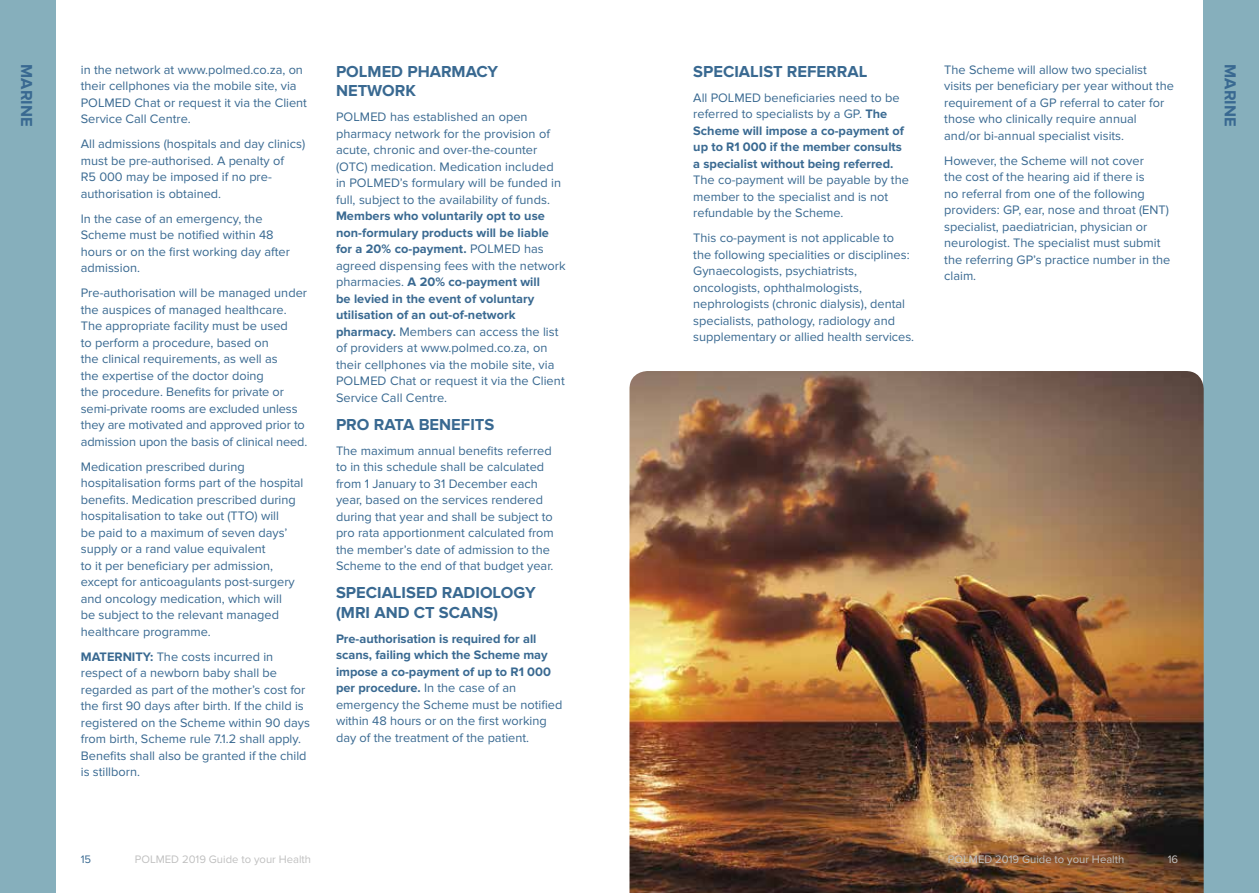
<style>
.page{position:relative;width:1259px;height:893px;background:#fff}
.page>*{position:absolute;margin:0;border:0;box-sizing:border-box;transform-origin:0 0}
.t1{font:700 16.5px/19.5px "Proxima Nova";color:#396991}
.t2{font:12.75px/16.5px "Proxima Nova";color:#396991}
.t3{font:700 12.75px/16.5px "Proxima Nova";color:#396991}
.t4{font:11.25px "Proxima Nova";color:#c0c0c0}
.t5{font:11.25px "Proxima Nova";color:#396991}
.s1{font-weight:700}
.s2{font-weight:400}
</style>
<div class="page">
<div style="left:1203px;top:0;width:56px;height:893px;background:#86afbc"></div>
<div style="left:0;top:0;width:55px;height:893px;background:#86afbc"></div>
<img style="left:629px;top:371px;width:574px;height:522px">
<p class="t1" style="left:36px;top:64px;width:64px;rotate:90deg">MARINE</p>
<p class="t1" style="left:1239px;top:64px;width:64px;rotate:90deg">MARINE</p>
<p class="t2" style="left:944px;top:62px;width:231px">The Scheme will allow two specialist visits per beneficiary per year without the requirement of a GP referral to cater for those who clinically require annual and/or bi-annual specialist visits.</p>
<p class="t2" style="left:944px;top:153px;width:228px">However, the Scheme will not cover<br>the cost of the hearing aid if there is<br>no referral from one of the following providers: GP, ear, nose and throat (ENT) specialist, paediatrician, physician or neurologist. The specialist must submit the referring GP’s practice number in the claim.</p>
<p class="t2" style="left:81px;top:62px;width:228px">in the network at www.polmed.co.za, on their cellphones via the mobile site, via POLMED Chat or request it via the Client Service Call Centre.</p>
<p class="t2" style="left:81px;top:136px;width:226px">All admissions (hospitals and day clinics) must be pre-authorised. A penalty of<br>R5 000 may be imposed if no pre&shy;authorisation is obtained.</p>
<p class="t2" style="left:81px;top:211px;width:211px">In the case of an emergency, the<br>Scheme must be notified within 48 hours or on the first working day after admission.</p>
<p class="t2" style="left:81px;top:285px;width:228px">Pre-authorisation will be managed under the auspices of managed healthcare.<br>The appropriate facility must be used<br>to perform a procedure, based on<br>the clinical requirements, as well as<br>the expertise of the doctor doing<br>the procedure. Benefits for private or semi-private rooms are excluded unless they are motivated and approved prior to admission upon the basis of clinical need.</p>
<p class="t2" style="left:81px;top:459px;width:224px">Medication prescribed during hospitalisation forms part of the hospital benefits. Medication prescribed during hospitalisation to take out (TTO) will<br>be paid to a maximum of seven days’ supply or a rand value equivalent<br>to it per beneficiary per admission, except for anticoagulants post-surgery and oncology medication, which will<br>be subject to the relevant managed healthcare programme.</p>
<p class="t2" style="left:81px;top:649px;width:231px"><span class="s1">MATERNITY:</span> The costs incurred in respect of a newborn baby shall be regarded as part of the mother’s cost for the first 90 days after birth. If the child is registered on the Scheme within 90 days from birth, Scheme rule 7.1.2 shall apply.<br>Benefits shall also be granted if the child is stillborn.</p>
<p class="t1" style="left:693px;top:62px;width:176px">SPECIALIST REFERRAL</p>
<p class="t3" style="left:693px;top:90px;width:212px"><span class="s2">All POLMED beneficiaries need to be referred to specialists by a GP.</span> The Scheme will impose a co-payment of up to R1 000 if the member consults a specialist without being referred.</p>
<p class="t2" style="left:693px;top:172px;width:217px">The co-payment will be payable by the member to the specialist and is not refundable by the Scheme.</p>
<p class="t2" style="left:693px;top:230px;width:222px">This co-payment is not applicable to the following specialities or disciplines:<br>Gynaecologists, psychiatrists, oncologists, ophthalmologists, nephrologists (chronic dialysis), dental specialists, pathology, radiology and supplementary or allied health services.</p>
<p class="t1" style="left:336px;top:62px;width:164px">POLMED PHARMACY<br>NETWORK</p>
<p class="t2" style="left:336px;top:109px;width:226px">POLMED has established an open pharmacy network for the provision of acute, chronic and over-the-counter (OTC) medication. Medication included in POLMED’s formulary will be funded in full, subject to the availability of funds.</p>
<p class="t2" style="left:336px;top:208px;width:231px"><span class="s1">Members who voluntarily opt to use non-formulary products will be liable for a 20% co-payment.</span> POLMED has agreed dispensing fees with the network pharmacies. <span class="s1">A 20% co-payment will<br>be levied in the event of voluntary utilisation of an out-of-network pharmacy.</span> Members can access the list of providers at www.polmed.co.za, on their cellphones via the mobile site, via POLMED Chat or request it via the Client Service Call Centre.</p>
<p class="t1" style="left:336px;top:415px;width:160px">PRO RATA BENEFITS</p>
<p class="t2" style="left:336px;top:443px;width:219px">The maximum annual benefits referred to in this schedule shall be calculated from 1 January to 31 December each year, based on the services rendered during that year and shall be subject to pro rata apportionment calculated from the member’s date of admission to the Scheme to the end of that budget year.</p>
<p class="t1" style="left:336px;top:583px;width:201px">SPECIALISED RADIOLOGY (MRI AND CT SCANS)</p>
<p class="t2" style="left:336px;top:631px;width:228px"><span class="s1">Pre-authorisation is required for all scans, failing which the Scheme may impose a co-payment of up to R1 000 per procedure.</span> In the case of an emergency the Scheme must be notified within 48 hours or on the first working day of the treatment of the patient.</p>
<p class="t5" style="left:81px;top:853px;width:12px">15</p>
<p class="t4" style="left:135px;top:853px;width:178px">POLMED 2019 Guide to your Health</p>
<p class="t4" style="left:948px;top:853px;width:178px">POLMED 2019 Guide to your Health</p>
<p class="t4" style="left:1167px;top:853px;width:12px">16</p>
</div>
